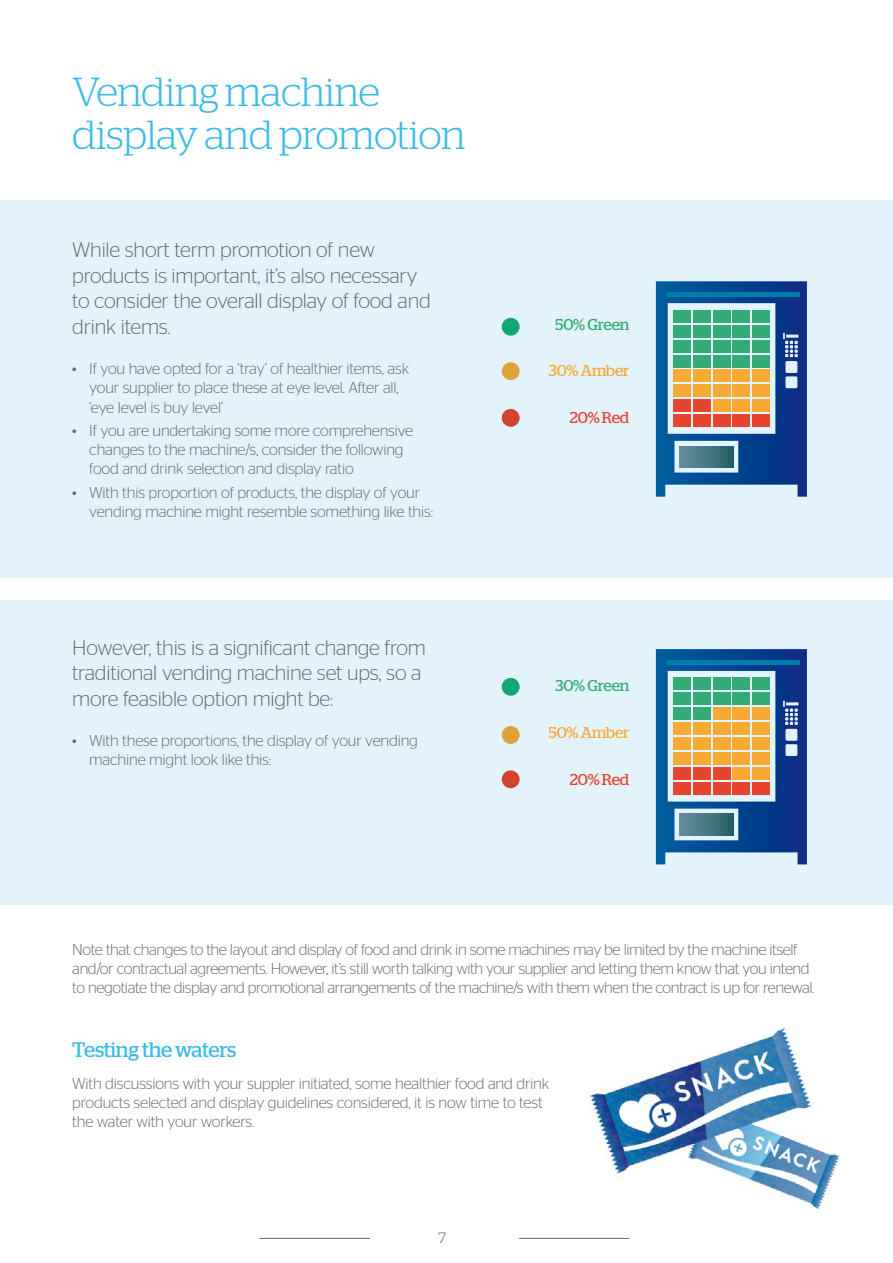
<style>
.page{position:relative;width:893px;height:1263px;background:#fff}
.page>*{position:absolute;margin:0;border:0;box-sizing:border-box;transform-origin:0 0}
.t1{font:300 40.5px/42.5px "Stag";letter-spacing:-.015em;color:#3bbbe9}
.t2{font:300 21px/25.5px "Stag Sans";letter-spacing:-.01em;color:#696b70}
.t3{font:21px "Stag";letter-spacing:-.015em;color:#3bbbe9}
.t4{font:300 15.75px/19.2px "Stag Sans";letter-spacing:-.01em;color:#696b70}
.t5{font:15.75px "Stag";letter-spacing:-.01em;color:#32ab76}
.t6{font:15.75px "Stag";letter-spacing:-.01em;color:#f6aa34}
.t7{font:15.75px "Stag";letter-spacing:-.01em;color:#e6442e}
.t8{font:300 15px "Stag";color:#696b70}
</style>
<div class="page">
<hr style="left:519px;top:1238px;width:110px;height:1px;background:#696b70">
<hr style="left:259px;top:1238px;width:111px;height:1px;background:#696b70">
<div style="left:0;top:200px;width:893px;height:378px;background:#e3f3fb"></div>
<div style="left:502px;top:318px;width:18px;height:18px;background:#0fa775;border-radius:50%"></div>
<div style="left:502px;top:362px;width:18px;height:18px;background:#e0a238;border-radius:50%"></div>
<div style="left:502px;top:409px;width:18px;height:18px;background:#d24330;border-radius:50%"></div>
<svg style="left:656px;top:281px;width:151px;height:216px"></svg>
<div style="left:679px;top:446px;width:54px;height:21px;background:linear-gradient(to right,#68909f,#276168)"></div>
<hr style="left:668px;top:292px;width:132px;height:4px;background:#007da9">
<div style="left:673px;top:310px;width:18px;height:12px;background:#32ab76"></div>
<div style="left:693px;top:310px;width:18px;height:12px;background:#32ab76"></div>
<div style="left:713px;top:310px;width:17px;height:12px;background:#32ab76"></div>
<div style="left:732px;top:310px;width:18px;height:12px;background:#32ab76"></div>
<div style="left:752px;top:310px;width:18px;height:12px;background:#32ab76"></div>
<div style="left:673px;top:325px;width:18px;height:12px;background:#32ab76"></div>
<div style="left:693px;top:325px;width:18px;height:12px;background:#32ab76"></div>
<div style="left:713px;top:325px;width:17px;height:12px;background:#32ab76"></div>
<div style="left:732px;top:325px;width:18px;height:12px;background:#32ab76"></div>
<div style="left:752px;top:325px;width:18px;height:12px;background:#32ab76"></div>
<div style="left:673px;top:340px;width:18px;height:12px;background:#32ab76"></div>
<div style="left:693px;top:340px;width:18px;height:12px;background:#32ab76"></div>
<div style="left:713px;top:340px;width:17px;height:12px;background:#32ab76"></div>
<div style="left:732px;top:340px;width:18px;height:12px;background:#32ab76"></div>
<div style="left:752px;top:340px;width:18px;height:12px;background:#32ab76"></div>
<div style="left:673px;top:355px;width:18px;height:12px;background:#32ab76"></div>
<div style="left:693px;top:355px;width:18px;height:12px;background:#32ab76"></div>
<div style="left:713px;top:355px;width:17px;height:12px;background:#32ab76"></div>
<div style="left:732px;top:355px;width:18px;height:12px;background:#32ab76"></div>
<div style="left:752px;top:355px;width:18px;height:12px;background:#32ab76"></div>
<div style="left:673px;top:370px;width:18px;height:12px;background:#f6aa34"></div>
<div style="left:693px;top:370px;width:18px;height:12px;background:#f6aa34"></div>
<div style="left:713px;top:370px;width:17px;height:12px;background:#f6aa34"></div>
<div style="left:732px;top:370px;width:18px;height:12px;background:#f6aa34"></div>
<div style="left:752px;top:370px;width:18px;height:12px;background:#f6aa34"></div>
<div style="left:673px;top:384px;width:18px;height:13px;background:#f6aa34"></div>
<div style="left:693px;top:384px;width:18px;height:13px;background:#f6aa34"></div>
<div style="left:713px;top:384px;width:17px;height:13px;background:#f6aa34"></div>
<div style="left:732px;top:384px;width:18px;height:13px;background:#f6aa34"></div>
<div style="left:752px;top:384px;width:18px;height:13px;background:#f6aa34"></div>
<div style="left:673px;top:399px;width:18px;height:13px;background:#e6442e"></div>
<div style="left:693px;top:399px;width:18px;height:13px;background:#e6442e"></div>
<div style="left:713px;top:399px;width:17px;height:13px;background:#f6aa34"></div>
<div style="left:732px;top:399px;width:18px;height:13px;background:#f6aa34"></div>
<div style="left:752px;top:399px;width:18px;height:13px;background:#f6aa34"></div>
<div style="left:673px;top:414px;width:18px;height:13px;background:#e6442e"></div>
<div style="left:693px;top:414px;width:18px;height:13px;background:#e6442e"></div>
<div style="left:713px;top:414px;width:17px;height:13px;background:#e6442e"></div>
<div style="left:732px;top:414px;width:18px;height:13px;background:#e6442e"></div>
<div style="left:752px;top:414px;width:18px;height:13px;background:#e6442e"></div>
<div style="left:0;top:600px;width:893px;height:304px;background:#e3f3fb"></div>
<div style="left:502px;top:678px;width:18px;height:18px;background:#0fa775;border-radius:50%"></div>
<div style="left:502px;top:726px;width:18px;height:18px;background:#e0a238;border-radius:50%"></div>
<div style="left:502px;top:770px;width:18px;height:18px;background:#d24330;border-radius:50%"></div>
<svg style="left:656px;top:649px;width:151px;height:215px"></svg>
<div style="left:679px;top:814px;width:54px;height:21px;background:linear-gradient(to right,#68909f,#276168)"></div>
<hr style="left:668px;top:660px;width:132px;height:4px;background:#007da9">
<div style="left:673px;top:677px;width:18px;height:13px;background:#32ab76"></div>
<div style="left:693px;top:677px;width:18px;height:13px;background:#32ab76"></div>
<div style="left:713px;top:677px;width:17px;height:13px;background:#32ab76"></div>
<div style="left:732px;top:677px;width:18px;height:13px;background:#32ab76"></div>
<div style="left:752px;top:677px;width:18px;height:13px;background:#32ab76"></div>
<div style="left:673px;top:692px;width:18px;height:13px;background:#32ab76"></div>
<div style="left:693px;top:692px;width:18px;height:13px;background:#32ab76"></div>
<div style="left:713px;top:692px;width:17px;height:13px;background:#32ab76"></div>
<div style="left:732px;top:692px;width:18px;height:13px;background:#32ab76"></div>
<div style="left:752px;top:692px;width:18px;height:13px;background:#32ab76"></div>
<div style="left:673px;top:707px;width:18px;height:13px;background:#32ab76"></div>
<div style="left:693px;top:707px;width:18px;height:13px;background:#32ab76"></div>
<div style="left:713px;top:707px;width:17px;height:13px;background:#f6aa34"></div>
<div style="left:732px;top:707px;width:18px;height:13px;background:#f6aa34"></div>
<div style="left:752px;top:707px;width:18px;height:13px;background:#f6aa34"></div>
<div style="left:673px;top:722px;width:18px;height:13px;background:#f6aa34"></div>
<div style="left:693px;top:722px;width:18px;height:13px;background:#f6aa34"></div>
<div style="left:713px;top:722px;width:17px;height:13px;background:#f6aa34"></div>
<div style="left:732px;top:722px;width:18px;height:13px;background:#f6aa34"></div>
<div style="left:752px;top:722px;width:18px;height:13px;background:#f6aa34"></div>
<div style="left:673px;top:737px;width:18px;height:13px;background:#f6aa34"></div>
<div style="left:693px;top:737px;width:18px;height:13px;background:#f6aa34"></div>
<div style="left:713px;top:737px;width:17px;height:13px;background:#f6aa34"></div>
<div style="left:732px;top:737px;width:18px;height:13px;background:#f6aa34"></div>
<div style="left:752px;top:737px;width:18px;height:13px;background:#f6aa34"></div>
<div style="left:673px;top:752px;width:18px;height:13px;background:#f6aa34"></div>
<div style="left:693px;top:752px;width:18px;height:13px;background:#f6aa34"></div>
<div style="left:713px;top:752px;width:17px;height:13px;background:#f6aa34"></div>
<div style="left:732px;top:752px;width:18px;height:13px;background:#f6aa34"></div>
<div style="left:752px;top:752px;width:18px;height:13px;background:#f6aa34"></div>
<div style="left:673px;top:767px;width:18px;height:13px;background:#e6442e"></div>
<div style="left:693px;top:767px;width:18px;height:13px;background:#e6442e"></div>
<div style="left:713px;top:767px;width:17px;height:13px;background:#e6442e"></div>
<div style="left:732px;top:767px;width:18px;height:13px;background:#f6aa34"></div>
<div style="left:752px;top:767px;width:18px;height:13px;background:#f6aa34"></div>
<div style="left:673px;top:782px;width:18px;height:13px;background:#e6442e"></div>
<div style="left:693px;top:782px;width:18px;height:13px;background:#e6442e"></div>
<div style="left:713px;top:782px;width:17px;height:13px;background:#e6442e"></div>
<div style="left:732px;top:782px;width:18px;height:13px;background:#e6442e"></div>
<div style="left:752px;top:782px;width:18px;height:13px;background:#e6442e"></div>
<img style="left:590px;top:1028px;width:249px;height:180px">
<h1 class="t1" style="left:72px;top:70px;width:395px">Vending machine display and promotion</h1>
<h2 class="t2" style="left:72px;top:237px;width:360px">While short term promotion of new products is important, it’s also necessary to consider the overall display of food and drink items.</h2>
<p class="t4" style="left:89px;top:359px;width:321px;text-indent:-17px">• If you have opted for a ‘tray’ of healthier items, ask your supplier to place these at eye level. After all, ‘eye level is buy level’</p>
<p class="t4" style="left:89px;top:421px;width:325px;text-indent:-17px">• If you are undertaking some more comprehensive changes to the machine/s, consider the following food and drink selection and display ratio</p>
<p class="t4" style="left:89px;top:482px;width:345px;text-indent:-17px">• With this proportion of products, the display of your vending machine might resemble something like this:</p>
<h2 class="t2" style="left:72px;top:634px;width:355px">However, this is a significant change from traditional vending machine set ups, so a more feasible option might be:</h2>
<p class="t4" style="left:89px;top:731px;width:330px;text-indent:-17px">• With these proportions, the display of your vending machine might look like this:</p>
<p class="t5" style="left:555px;top:315px;width:75px">50% Green</p>
<p class="t6" style="left:549px;top:362px;width:82px">30% Amber</p>
<p class="t7" style="left:570px;top:408px;width:61px">20% Red</p>
<p class="t5" style="left:556px;top:676px;width:75px">30% Green</p>
<p class="t6" style="left:549px;top:723px;width:82px">50% Amber</p>
<p class="t7" style="left:570px;top:770px;width:61px">20% Red</p>
<p class="t4" style="left:72px;top:939px;width:744px">Note that changes to the layout and display of food and drink in some machines may be limited by the machine itself and/or contractual agreements. However, it’s still worth talking with your supplier and letting them know that you intend to negotiate the display and promotional arrangements of the machine/s with them when the contract is up for renewal.</p>
<h2 class="t3" style="left:72px;top:1037px;width:166px">Testing the waters</h2>
<p class="t4" style="left:72px;top:1073px;width:478px">With discussions with your suppler initiated, some healthier food and drink products selected and display guidelines considered, it is now time to test the water with your workers.</p>
<p class="t8" style="left:438px;top:1229px;width:9px">7</p>
</div>
